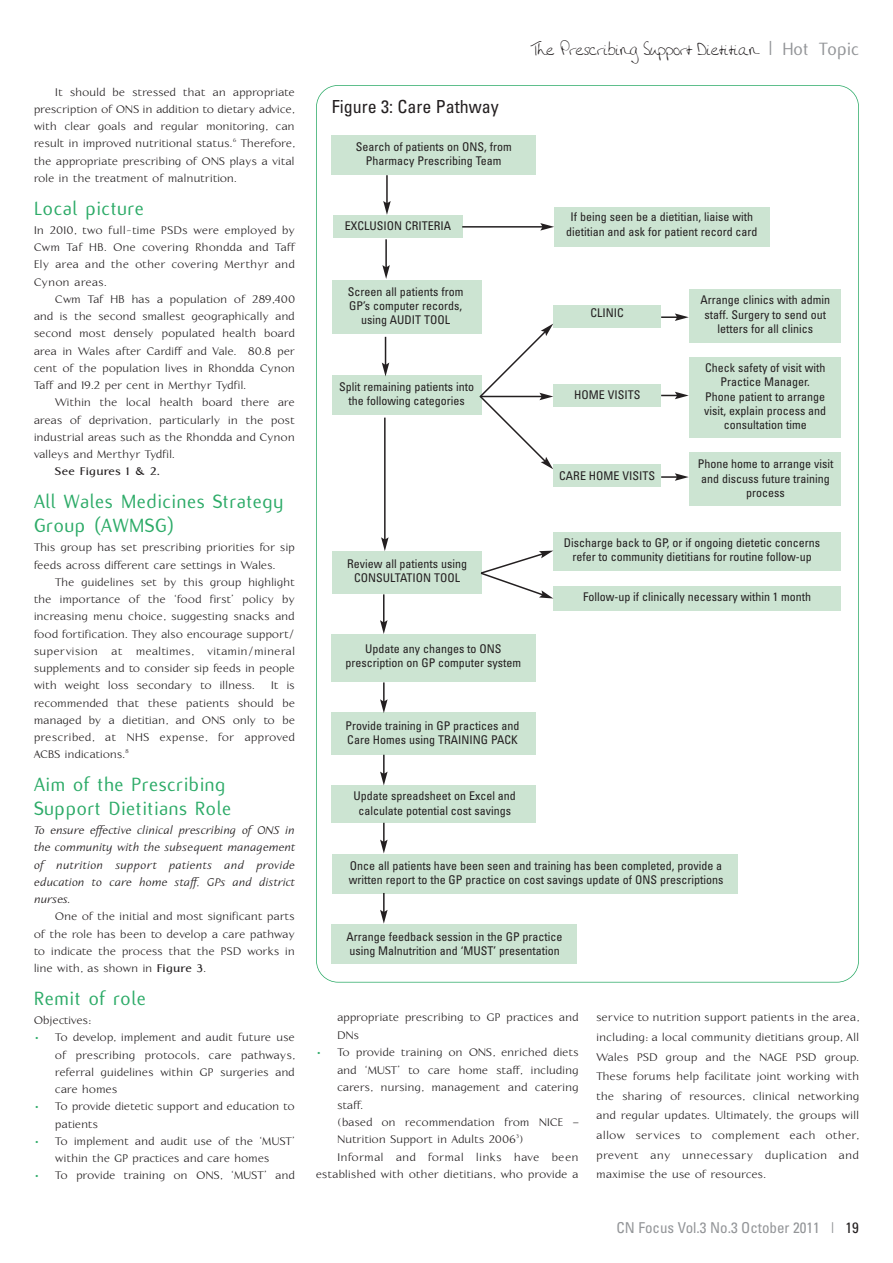
<style>
.page{position:relative;width:893px;height:1263px;background:#fff}
.page>*{position:absolute;margin:0;border:0;box-sizing:border-box;transform-origin:0 0}
.t1{font:21px/24px "Flux";letter-spacing:.025em;color:#2dab68}
.t2{font:18px "Amandas Hand";color:#231f20}
.t3{font:condensed 18px "Univers";color:#231f20}
.t4{font:condensed 15px "Univers";color:#939598}
.t5{font:14.25px/17.2px "Aperto";letter-spacing:.025em;color:#231f20;text-align:justify}
.t6{font:italic 14.25px/17.2px "Aperto";letter-spacing:.025em;color:#231f20;text-align:justify}
.t7{font:14.25px "Aperto";letter-spacing:.05em;color:#231f20}
.t8{font:700 14.25px "Aperto";letter-spacing:.03em;color:#231f20}
.t9{font:condensed 12px/14.4px "Univers";color:#231f20;text-align:center}
.s1{font-weight:700}
.s2{color:#2dab68}
.s3{font-family:"Univers";font-stretch:condensed;font-size:19.5px;color:#939598}
.s4{font-family:"Flux";font-size:19.5px;color:#939598}
.s5{color:#231f20}
</style>
<div class="page">
<div style="left:553px;top:586px;width:288px;height:25px;background:#cce4d2"></div>
<div style="left:553px;top:532px;width:288px;height:39px;background:#cce4d2"></div>
<div style="left:689px;top:453px;width:152px;height:53px;background:#cce4d2"></div>
<div style="left:689px;top:289px;width:152px;height:54px;background:#cce4d2"></div>
<div style="left:553px;top:465px;width:108px;height:22px;background:#cce4d2"></div>
<div style="left:553px;top:384px;width:108px;height:22px;background:#cce4d2"></div>
<div style="left:553px;top:305px;width:108px;height:22px;background:#cce4d2"></div>
<div style="left:555px;top:207px;width:215px;height:39px;background:#cce4d2"></div>
<div style="left:332px;top:924px;width:245px;height:39px;background:#cce4d2"></div>
<div style="left:332px;top:854px;width:405px;height:39px;background:#cce4d2"></div>
<div style="left:332px;top:712px;width:204px;height:42px;background:#cce4d2"></div>
<div style="left:332px;top:375px;width:150px;height:40px;background:#cce4d2"></div>
<div style="left:333px;top:280px;width:149px;height:53px;background:#cce4d2"></div>
<div style="left:333px;top:216px;width:129px;height:22px;background:#cce4d2"></div>
<div style="left:332px;top:135px;width:204px;height:39px;background:#cce4d2"></div>
<div style="left:332px;top:551px;width:150px;height:42px;background:#cce4d2"></div>
<div style="left:332px;top:634px;width:204px;height:47px;background:#cce4d2"></div>
<div style="left:332px;top:785px;width:204px;height:38px;background:#cce4d2"></div>
<div style="left:689px;top:357px;width:152px;height:81px;background:#cce4d2"></div>
<hr style="left:386px;top:175px;width:2px;height:29px;background:#231f20">
<svg style="left:383px;top:201px;width:8px;height:14px"></svg>
<hr style="left:385px;top:239px;width:2px;height:29px;background:#231f20">
<svg style="left:382px;top:265px;width:8px;height:14px"></svg>
<svg style="left:382px;top:337px;width:7px;height:39px"></svg>
<hr style="left:384px;top:418px;width:2px;height:122px;background:#231f20">
<svg style="left:381px;top:537px;width:8px;height:14px"></svg>
<svg style="left:380px;top:594px;width:7px;height:40px"></svg>
<hr style="left:383px;top:682px;width:2px;height:20px;background:#231f20">
<svg style="left:380px;top:699px;width:8px;height:14px"></svg>
<svg style="left:380px;top:755px;width:8px;height:30px"></svg>
<svg style="left:380px;top:823px;width:8px;height:30px"></svg>
<svg style="left:380px;top:893px;width:8px;height:31px"></svg>
<hr style="left:462px;top:226px;width:81px;height:2px;background:#231f20">
<svg style="left:540px;top:223px;width:14px;height:8px"></svg>
<svg style="left:661px;top:313px;width:28px;height:8px"></svg>
<svg style="left:661px;top:392px;width:28px;height:7px"></svg>
<svg style="left:661px;top:473px;width:28px;height:8px"></svg>
<svg style="left:478px;top:324px;width:75px;height:145px"></svg>
<svg style="left:479px;top:551px;width:74px;height:47px"></svg>
<p class="t5" style="left:34px;top:82px;width:262px;text-indent:21px">It should be stressed that an appropriate prescription of ONS in addition to dietary advice, with clear goals and regular monitoring, can result in improved nutritional status.<sup>6</sup> Therefore, the appropriate prescribing of ONS plays a vital role in the treatment of malnutrition.</p>
<h1 class="t1" style="left:34px;top:195px;width:111px">Local picture</h1>
<p class="t5" style="left:34px;top:220px;width:262px">In 2010, two full-time PSDs were employed by Cwm Taf HB. One covering Rhondda and Taff Ely area and the other covering Merthyr and Cynon areas.</p>
<p class="t5" style="left:34px;top:289px;width:262px;text-indent:21px">Cwm Taf HB has a population of 289,400 and is the second smallest geographically and second most densely populated health board area in Wales after Cardiff and Vale. 80.8 per cent of the population lives in Rhondda Cynon Taff and 19.2 per cent in Merthyr Tydfil.</p>
<p class="t5" style="left:34px;top:393px;width:262px;text-indent:21px">Within the local health board there are areas of deprivation, particularly in the post industrial areas such as the Rhondda and Cynon valleys and Merthyr Tydfil.</p>
<p class="t8" style="left:55px;top:462px;width:106px">See Figures 1 &amp; 2.</p>
<h1 class="t1" style="left:34px;top:489px;width:251px">All Wales Medicines Strategy<br>Group (AWMSG)</h1>
<p class="t5" style="left:34px;top:538px;width:262px">This group has set prescribing priorities for sip feeds across different care settings in Wales.</p>
<p class="t5" style="left:34px;top:572px;width:262px;text-indent:21px">The guidelines set by this group highlight the importance of the ‘food first’ policy by increasing menu choice, suggesting snacks and food fortification. They also encourage support/ supervision at mealtimes, vitamin/mineral supplements and to consider sip feeds in people with weight loss secondary to illness. It is recommended that these patients should be managed by a dietitian, and ONS only to be prescribed, at NHS expense, for approved ACBS indications.<sup>8</sup></p>
<h1 class="t1" style="left:34px;top:771px;width:199px">Aim of the Prescribing<br>Support Dietitians Role</h1>
<p class="t6" style="left:34px;top:821px;width:262px">To ensure effective clinical prescribing of ONS in the community with the subsequent management of nutrition support patients and provide education to care home staff, GPs and district nurses.</p>
<p class="t5" style="left:34px;top:907px;width:262px;text-indent:21px">One of the initial and most significant parts of the role has been to develop a care pathway to indicate the process that the PSD works in line with, as shown in <span class="s1">Figure 3</span>.</p>
<h1 class="t1" style="left:34px;top:985px;width:113px">Remit of role</h1>
<p class="t5" style="left:34px;top:1010px;width:58px">Objectives:</p>
<p class="t5" style="left:55px;top:1028px;width:241px;text-indent:-21px"><span class="s2">•</span> To develop, implement and audit future use of prescribing protocols, care pathways, referral guidelines within GP surgeries and care homes</p>
<p class="t5" style="left:55px;top:1097px;width:241px;text-indent:-21px"><span class="s2">•</span> To provide dietetic support and education to patients</p>
<p class="t5" style="left:34px;top:1131px;width:262px;text-align:center"><span class="s2">•</span> To implement and audit use of the ‘MUST’ within the GP practices and care homes</p>
<p class="t5" style="left:34px;top:1166px;width:262px"><span class="s2">•</span> To provide training on ONS, ‘MUST’ and</p>
<p class="t3" style="left:332px;top:100px;width:169px">Figure 3: Care Pathway</p>
<p class="t9" style="left:356px;top:140px;width:157px">Search of patients on ONS, from<br>Pharmacy Prescribing Team</p>
<p class="t2" style="left:530px;top:43px;width:331px">The Prescribing Support Dietitian <span class="s3">|</span> <span class="s4">Hot Topic</span></p>
<p class="t9" style="left:345px;top:220px;width:108px">EXCLUSION CRITERIA</p>
<p class="t9" style="left:566px;top:211px;width:193px">If being seen be a dietitian, liaise with dietitian and ask for patient record card</p>
<p class="t9" style="left:348px;top:285px;width:117px">Screen all patients from<br>GP’s computer records, using AUDIT TOOL</p>
<p class="t9" style="left:591px;top:307px;width:35px">CLINIC</p>
<p class="t9" style="left:339px;top:380px;width:136px">Split remaining patients into the following categories</p>
<p class="t9" style="left:574px;top:388px;width:68px">HOME VISITS</p>
<p class="t9" style="left:701px;top:294px;width:131px">Arrange clinics with admin staff. Surgery to send out letters for all clinics</p>
<p class="t9" style="left:704px;top:361px;width:124px">Check safety of visit with<br>Practice Manager.<br>Phone patient to arrange visit, explain process and consultation time</p>
<p class="t9" style="left:347px;top:557px;width:122px">Review all patients using<br>CONSULTATION TOOL</p>
<p class="t9" style="left:345px;top:642px;width:177px">Update any changes to ONS prescription on GP computer system</p>
<p class="t9" style="left:346px;top:719px;width:175px;text-align:left">Provide training in GP practices and<br>Care Homes using TRAINING PACK</p>
<p class="t9" style="left:354px;top:790px;width:164px">Update spreadsheet on Excel and calculate potential cost savings</p>
<p class="t9" style="left:559px;top:469px;width:97px">CARE HOME VISITS</p>
<p class="t9" style="left:698px;top:458px;width:137px">Phone home to arrange visit and discuss future training process</p>
<p class="t9" style="left:564px;top:536px;width:258px">Discharge back to GP, or if ongoing dietetic concerns refer to community dietitians for routine follow-up</p>
<p class="t9" style="left:583px;top:591px;width:230px">Follow-up if clinically necessary within 1 month</p>
<p class="t9" style="left:349px;top:859px;width:376px;text-align:left">Once all patients have been seen and training has been completed, provide a written report to the GP practice on cost savings update of ONS prescriptions</p>
<p class="t9" style="left:346px;top:930px;width:218px;text-align:left">Arrange feedback session in the GP practice using Malnutrition and ‘MUST’ presentation</p>
<p class="t5" style="left:337px;top:1008px;width:243px">appropriate prescribing to GP practices and<br>DNs</p>
<p class="t5" style="left:316px;top:1043px;width:264px"><span class="s2">•</span> To provide training on ONS, enriched diets</p>
<p class="t5" style="left:337px;top:1060px;width:242px">and ‘MUST’ to care home staff, including</p>
<p class="t5" style="left:337px;top:1077px;width:242px">carers, nursing, management and catering</p>
<p class="t5" style="left:337px;top:1095px;width:27px">staff.</p>
<p class="t5" style="left:337px;top:1112px;width:243px">(based on recommendation from NICE –</p>
<p class="t5" style="left:337px;top:1130px;width:188px">Nutrition Support in Adults 2006<sup>3</sup>)</p>
<p class="t7" style="left:337px;top:1148px;width:242px">Informal and formal links have been</p>
<p class="t5" style="left:316px;top:1165px;width:264px">established with other dietitians, who provide a</p>
<p class="t5" style="left:596px;top:1006px;width:264px;line-height:19.6px">service to nutrition support patients in the area, including: a local community dietitians group, All Wales PSD group and the NAGE PSD group.<br>These forums help facilitate joint working with the sharing of resources, clinical networking and regular updates. Ultimately, the groups will allow services to complement each other, prevent any unnecessary duplication and maximise the use of resources.</p>
<p class="t4" style="left:616px;top:1222px;width:244px">CN Focus Vol.3 No.3 October 2011 | <span class="s5">19</span></p>
</div>
